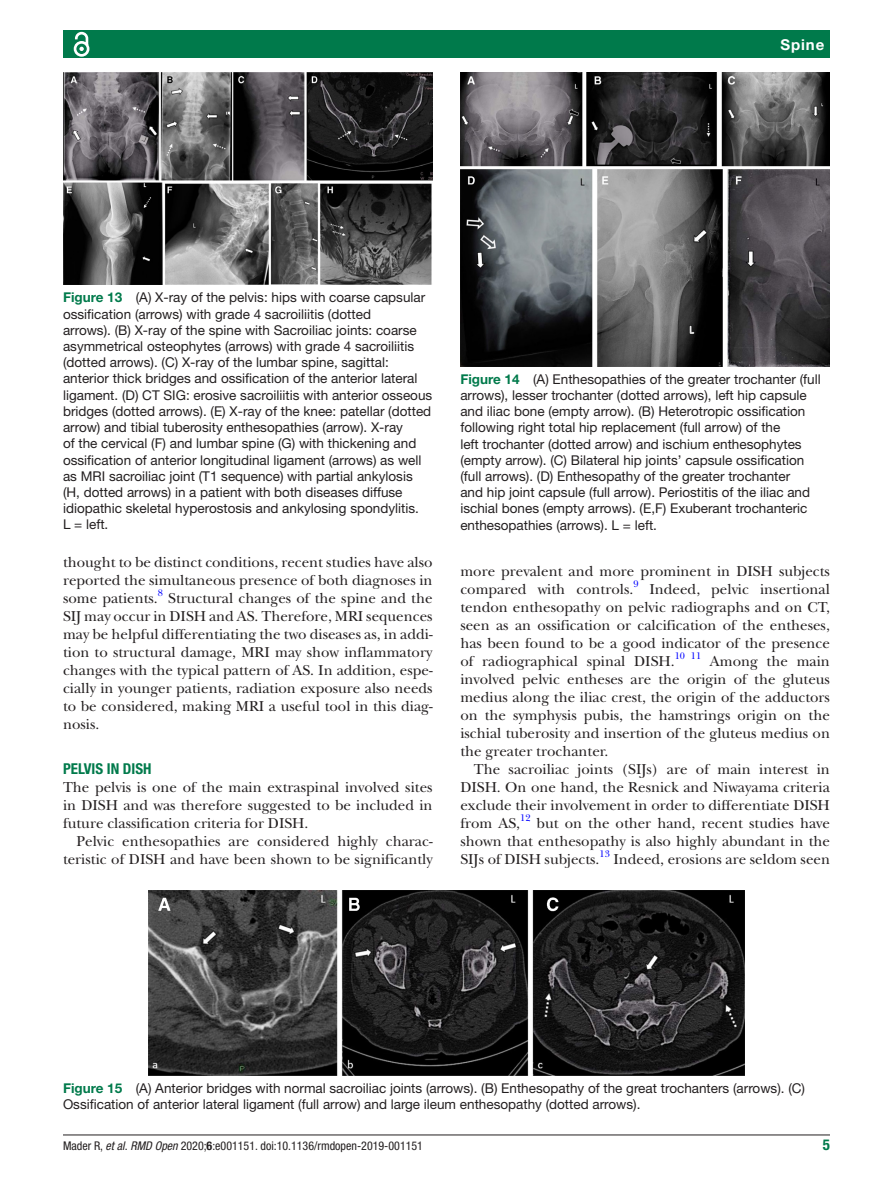
<style>
.page{position:relative;width:893px;height:1191px;background:#fff}
.page>*{position:absolute;margin:0;border:0;box-sizing:border-box;transform-origin:0 0}
.t1{font:15px/18px "New Baskerville";color:#231f20;text-align:justify}
.t2{font:700 condensed 15px "Helvetica Neue LT Std";color:#007a4b}
.t3{font:700 15px "Helvetica Neue LT Std";letter-spacing:.055em;color:#fff}
.t4{font:13.5px/16.2px "Helvetica Neue LT Std";color:#231f20}
.t5{font:condensed 12px "Helvetica Neue LT Std";color:#231f20}
.t6{font:9.9px "New Baskerville";color:#00f}
.s1{font-weight:700;color:#007a4b}
.s2{font-style:italic}
.s3{font-weight:700}
</style>
<div class="page">
<hr style="left:63px;top:1134px;width:767px;height:1px;background:#231f20">
<div style="left:63px;top:31px;width:767px;height:27px;background:#007a4b"></div>
<svg style="left:73px;top:31px;width:17px;height:26px"></svg>
<img style="left:63px;top:73px;width:370px;height:212px">
<img style="left:460px;top:73px;width:370px;height:293px">
<img style="left:149px;top:891px;width:595px;height:184px">
<p class="t3" style="left:781px;top:35px;width:45px">Spine</p>
<p class="t4" style="left:63px;top:289px;width:371px"><span class="s1">Figure 13</span> (A) X-ray of the pelvis: hips with coarse capsular ossification (arrows) with grade 4 sacroiliitis (dotted<br>arrows). (B) X-ray of the spine with Sacroiliac joints: coarse asymmetrical osteophytes (arrows) with grade 4 sacroiliitis (dotted arrows). (C) X-ray of the lumbar spine, sagittal: anterior thick bridges and ossification of the anterior lateral ligament. (D) CT SIG: erosive sacroiliitis with anterior osseous bridges (dotted arrows). (E) X-ray of the knee: patellar (dotted arrow) and tibial tuberosity enthesopathies (arrow). X-ray<br>of the cervical (F) and lumbar spine (G) with thickening and ossification of anterior longitudinal ligament (arrows) as well as MRI sacroiliac joint (T1 sequence) with partial ankylosis (H, dotted arrows) in a patient with both diseases diffuse idiopathic skeletal hyperostosis and ankylosing spondylitis.<br>L = left.</p>
<p class="t1" style="left:63px;top:553px;width:371px">thought to be distinct conditions, recent studies have also reported the simultaneous presence of both diagnoses in some patients.</p>
<p class="t6" style="left:158px;top:587px;width:7px">8</p>
<p class="t1" style="left:63px;top:589px;width:371px;text-indent:105px">Structural changes of the spine and the SIJ may occur in DISH and AS. Therefore, MRI sequences may be helpful differentiating the two diseases as, in addi&shy;tion to structural damage, MRI may show inflammatory changes with the typical pattern of AS. In addition, espe&shy;cially in younger patients, radiation exposure also needs to be considered, making MRI a useful tool in this diag&shy;nosis.</p>
<p class="t2" style="left:63px;top:759px;width:90px">PELVIS IN DISH</p>
<p class="t1" style="left:63px;top:778px;width:371px">The pelvis is one of the main extraspinal involved sites in DISH and was therefore suggested to be included in future classification criteria for DISH.</p>
<p class="t1" style="left:63px;top:832px;width:371px;text-align:right">Pelvic enthesopathies are considered highly charac&shy;teristic of DISH and have been shown to be significantly</p>
<p class="t4" style="left:460px;top:371px;width:362px"><span class="s1">Figure 14</span> (A) Enthesopathies of the greater trochanter (full arrows), lesser trochanter (dotted arrows), left hip capsule and iliac bone (empty arrow). (B) Heterotropic ossification following right total hip replacement (full arrow) of the<br>left trochanter (dotted arrow) and ischium enthesophytes (empty arrow). (C) Bilateral hip joints’ capsule ossification (full arrows). (D) Enthesopathy of the greater trochanter<br>and hip joint capsule (full arrow). Periostitis of the iliac and ischial bones (empty arrows). (E,F) Exuberant trochanteric enthesopathies (arrows). L = left.</p>
<p class="t1" style="left:460px;top:562px;width:371px">more prevalent and more prominent in DISH subjects compared with controls.</p>
<p class="t6" style="left:633px;top:578px;width:7px">9</p>
<p class="t1" style="left:460px;top:580px;width:371px;text-indent:189px">Indeed, pelvic insertional tendon enthesopathy on pelvic radiographs and on CT, seen as an ossification or calcification of the entheses, has been found to be a good indicator of the presence of radiographical spinal DISH.</p>
<p class="t6" style="left:675px;top:650px;width:28px">10 11</p>
<p class="t1" style="left:460px;top:652px;width:371px;text-indent:250px">Among the main involved pelvic entheses are the origin of the gluteus medius along the iliac crest, the origin of the adductors on the symphysis pubis, the hamstrings origin on the ischial tuberosity and insertion of the gluteus medius on the greater trochanter.</p>
<p class="t1" style="left:460px;top:760px;width:371px;text-indent:14px">The sacroiliac joints (SIJs) are of main interest in DISH. On one hand, the Resnick and Niwayama criteria exclude their involvement in order to differentiate DISH from AS,</p>
<p class="t6" style="left:520px;top:812px;width:12px">12</p>
<p class="t1" style="left:460px;top:814px;width:371px;text-indent:76px">but on the other hand, recent studies have shown that enthesopathy is also highly abundant in the SIJs of DISH subjects.</p>
<p class="t6" style="left:599px;top:848px;width:12px">13</p>
<p class="t1" style="left:613px;top:850px;width:218px">Indeed, erosions are seldom seen</p>
<p class="t4" style="left:63px;top:1080px;width:744px"><span class="s1">Figure 15</span> (A) Anterior bridges with normal sacroiliac joints (arrows). (B) Enthesopathy of the great trochanters (arrows). (C)<br>Ossification of anterior lateral ligament (full arrow) and large ileum enthesopathy (dotted arrows).</p>
<p class="t5" style="left:63px;top:1138px;width:362px">Mader R, <span class="s2">et al</span>. <span class="s2">RMD Open</span> 2020;<span class="s3">6</span>:e001151. doi:10.1136/rmdopen-2019-001151</p>
<p class="t2" style="left:823px;top:1135px;width:9px">5</p>
</div>
